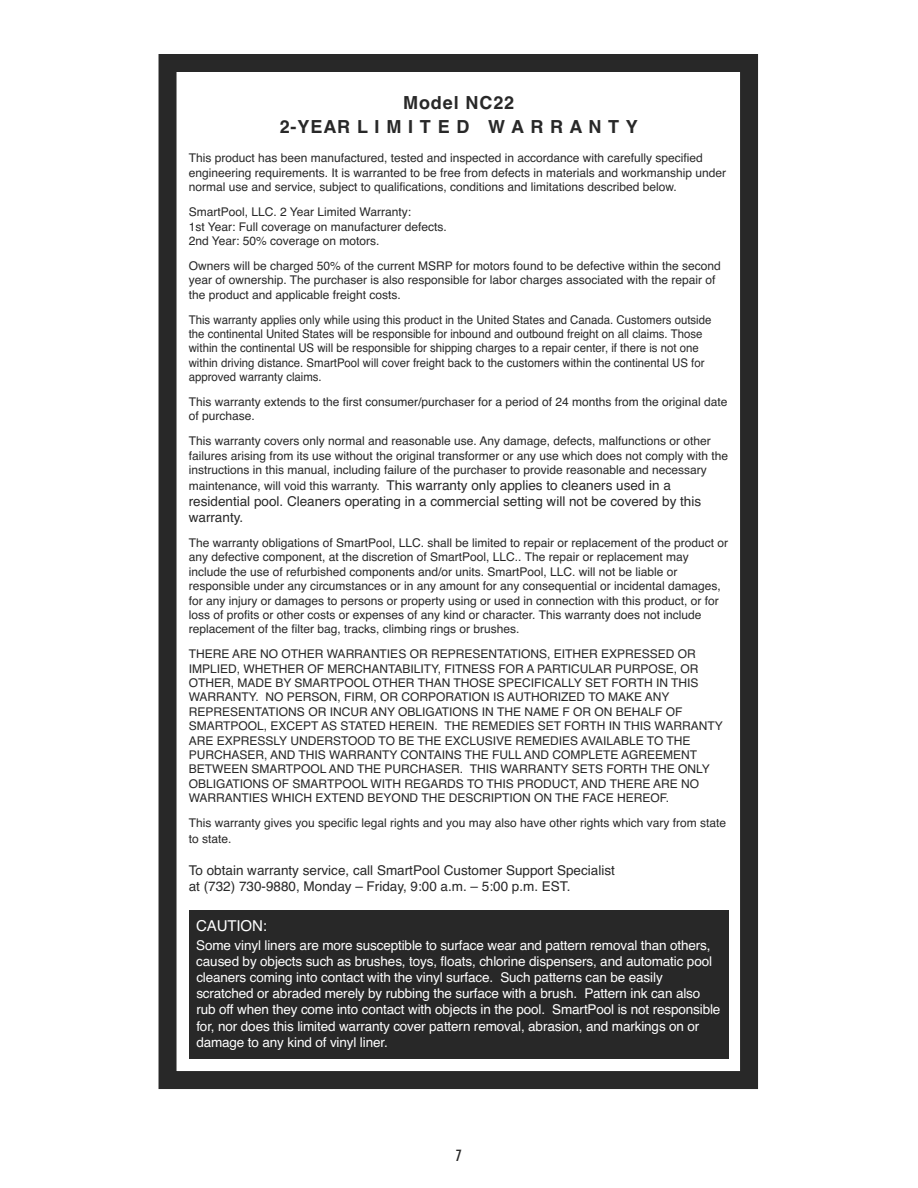
<style>
.page{position:relative;width:918px;height:1188px;background:#fff}
.page>*{position:absolute;margin:0;border:0;box-sizing:border-box;transform-origin:0 0}
.t1{font:700 18px/24px "Helvetica";letter-spacing:.05em;color:#282828;text-align:center}
.t2{font:15px "Helvetica";letter-spacing:-.01em;color:#fff}
.t3{font:condensed 15px "Futura";color:#282828}
.t4{font:13.5px/16.2px "Helvetica";letter-spacing:-.01em;color:#fff}
.t5{font:13.5px/16.2px "Helvetica";color:#282828}
.t6{font:12px/14.4px "Helvetica";color:#282828}
.t7{font:12px/14.4px "Helvetica";color:#282828;scale:.95 1}
.s1{font-size:12px}
</style>
<div class="page">
<div style="left:159px;top:54px;width:599px;height:1035px;border:18px solid #282828"></div>
<div style="left:189px;top:910px;width:540px;height:149px;background:#282828"></div>
<h1 class="t1" style="left:280px;top:91px;width:360px">Model NC22<br>2-YEAR L I M I T E D W A R R A N T Y</h1>
<p class="t6" style="left:189px;top:151px;width:539px">This product has been manufactured, tested and inspected in accordance with carefully specified engineering requirements. It is warranted to be free from defects in materials and workmanship under normal use and service, subject to qualifications, conditions and limitations described below.</p>
<p class="t6" style="left:189px;top:205px;width:260px">SmartPool, LLC. 2 Year Limited Warranty:<br>1st Year: Full coverage on manufacturer defects.<br>2nd Year: 50% coverage on motors.</p>
<p class="t6" style="left:189px;top:259px;width:534px">Owners will be charged 50% of the current MSRP for motors found to be defective within the second year of ownership. The purchaser is also responsible for labor charges associated with the repair of the product and applicable freight costs.</p>
<p class="t7" style="left:189px;top:312px;width:552px">This warranty applies only while using this product in the United States and Canada. Customers outside the continental United States will be responsible for inbound and outbound freight on all claims. Those within the continental US will be responsible for shipping charges to a repair center, if there is not one within driving distance. SmartPool will cover freight back to the customers within the continental US for approved warranty claims.</p>
<p class="t6" style="left:189px;top:395px;width:540px">This warranty extends to the first consumer/purchaser for a period of 24 months from the original date of purchase.</p>
<p class="t6" style="left:189px;top:434px;width:541px">This warranty covers only normal and reasonable use. Any damage, defects, malfunctions or other failures arising from its use without the original transformer or any use which does not comply with the instructions in this manual, including failure of the purchaser to provide reasonable and necessary</p>
<p class="t5" style="left:189px;top:477px;width:514px"><span class="s1">maintenance, will void this warranty.</span> This warranty only applies to cleaners used in a residential pool. Cleaners operating in a commercial setting will not be covered by this warranty.</p>
<p class="t6" style="left:189px;top:536px;width:541px">The warranty obligations of SmartPool, LLC. shall be limited to repair or replacement of the product or any defective component, at the discretion of SmartPool, LLC.. The repair or replacement may include the use of refurbished components and/or units. SmartPool, LLC. will not be liable or responsible under any circumstances or in any amount for any consequential or incidental damages, for any injury or damages to persons or property using or used in connection with this product, or for loss of profits or other costs or expenses of any kind or character. This warranty does not include replacement of the filter bag, tracks, climbing rings or brushes.</p>
<p class="t6" style="left:189px;top:647px;width:535px">THERE ARE NO OTHER WARRANTIES OR REPRESENTATIONS, EITHER EXPRESSED OR IMPLIED, WHETHER OF MERCHANTABILITY, FITNESS FOR A PARTICULAR PURPOSE, OR OTHER, MADE BY SMARTPOOL OTHER THAN THOSE SPECIFICALLY SET FORTH IN THIS WARRANTY. NO PERSON, FIRM, OR CORPORATION IS AUTHORIZED TO MAKE ANY REPRESENTATIONS OR INCUR ANY OBLIGATIONS IN THE NAME F OR ON BEHALF OF SMARTPOOL, EXCEPT AS STATED HEREIN. THE REMEDIES SET FORTH IN THIS WARRANTY ARE EXPRESSLY UNDERSTOOD TO BE THE EXCLUSIVE REMEDIES AVAILABLE TO THE PURCHASER, AND THIS WARRANTY CONTAINS THE FULL AND COMPLETE AGREEMENT BETWEEN SMARTPOOL AND THE PURCHASER. THIS WARRANTY SETS FORTH THE ONLY OBLIGATIONS OF SMARTPOOL WITH REGARDS TO THIS PRODUCT, AND THERE ARE NO WARRANTIES WHICH EXTEND BEYOND THE DESCRIPTION ON THE FACE HEREOF.</p>
<p class="t6" style="left:189px;top:815px;width:539px;line-height:15.6px">This warranty gives you specific legal rights and you may also have other rights which vary from state to state.</p>
<p class="t5" style="left:189px;top:862px;width:428px">To obtain warranty service, call SmartPool Customer Support Specialist at (732) 730-9880, Monday – Friday, 9:00 a.m. – 5:00 p.m. EST.</p>
<p class="t2" style="left:196px;top:917px;width:72px">CAUTION:</p>
<p class="t4" style="left:196px;top:937px;width:526px">Some vinyl liners are more susceptible to surface wear and pattern removal than others, caused by objects such as brushes, toys, floats, chlorine dispensers, and automatic pool cleaners coming into contact with the vinyl surface. Such patterns can be easily scratched or abraded merely by rubbing the surface with a brush. Pattern ink can also rub off when they come into contact with objects in the pool. SmartPool is not responsible for, nor does this limited warranty cover pattern removal, abrasion, and markings on or damage to any kind of vinyl liner.</p>
<p class="t3" style="left:456px;top:1149px;width:8px">7</p>
</div>
